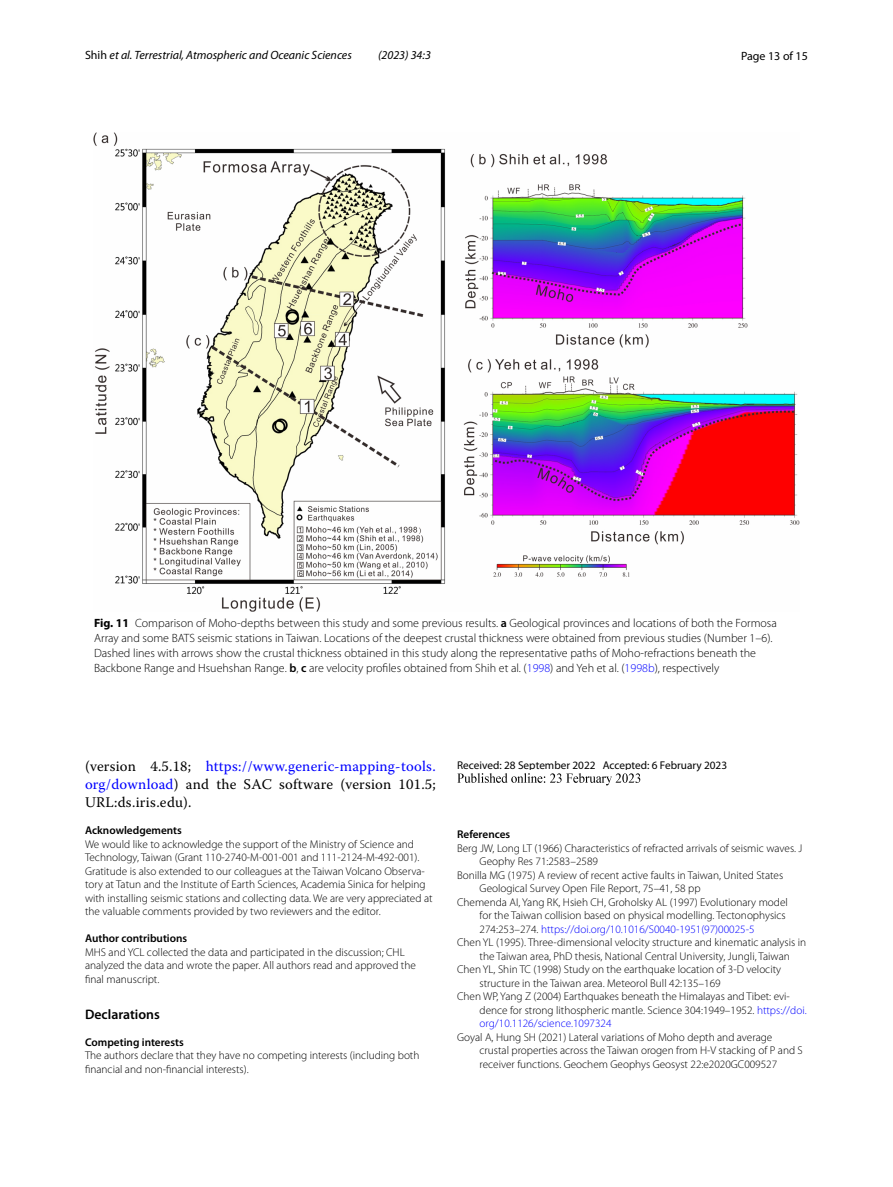
<style>
.page{position:relative;width:893px;height:1187px;background:#fff}
.page>*{position:absolute;margin:0;border:0;box-sizing:border-box;transform-origin:0 0}
.t1{font:14.7px/18px "Warnock Pro";letter-spacing:.015em;color:#000;text-align:justify}
.t2{font:600 13.8px "Myriad Pro";color:#000}
.t3{font:300 12px/15px "Myriad Pro";color:#000}
.t4{font:italic 12px "Myriad Pro";color:#000}
.t5{font:12px "Myriad Pro";color:#000}
.t6{font:300 11.25px/13.5px "Myriad Pro";color:#000}
.t7{font:300 11.25px "Myriad Pro";color:#00f}
.t8{font:600 11.25px "Myriad Pro";color:#000}
.t9{font:11.25px "Myriad Pro";color:#000}
.s1{font-style:normal}
.s2{font-weight:700}
.s3{font-weight:600}
.s4{color:#00f}
.s5{color:#000}
</style>
<div class="page">
<img style="left:457px;top:773px;width:184px;height:13px">
<img style="left:94px;top:133px;width:705px;height:478px">
<p class="t4" style="left:85px;top:48px;width:268px"><span class="s1">Shih</span> et al. Terrestrial, Atmospheric and Oceanic Sciences</p>
<p class="t4" style="left:378px;top:48px;width:54px">(2023) 34:3</p>
<p class="t5" style="left:741px;top:48px;width:68px">Page 13 of 15</p>
<p class="t3" style="left:94px;top:615px;width:684px"><span class="s2">Fig. 11</span> Comparison of Moho-depths between this study and some previous results. <span class="s3">a</span> Geological provinces and locations of both the Formosa Array and some BATS seismic stations in Taiwan. Locations of the deepest crustal thickness were obtained from previous studies (Number 1–6).<br>Dashed lines with arrows show the crustal thickness obtained in this study along the representative paths of Moho-refractions beneath the Backbone Range and Hsuehshan Range. <span class="s3">b</span>, <span class="s3">c</span> are velocity profiles obtained from Shih et al. (<span class="s4">1998</span>) and Yeh et al. (<span class="s4">1998b</span>), respectively</p>
<h1 class="t1" style="left:85px;top:757px;width:352px">(version 4.5.18; <span class="s4">https://www.generic-mapping-tools. org/download</span>) and the SAC software (version 101.5; URL:ds.iris.edu).</h1>
<p class="t8" style="left:85px;top:823px;width:98px">Acknowledgements</p>
<p class="t6" style="left:85px;top:837px;width:349px">We would like to acknowledge the support of the Ministry of Science and Technology, Taiwan (Grant 110-2740-M-001-001 and 111-2124-M-492-001).<br>Gratitude is also extended to our colleagues at the Taiwan Volcano Observa‑ tory at Tatun and the Institute of Earth Sciences, Academia Sinica for helping with installing seismic stations and collecting data. We are very appreciated at the valuable comments provided by two reviewers and the editor.</p>
<p class="t8" style="left:85px;top:931px;width:104px">Author contributions</p>
<p class="t6" style="left:85px;top:945px;width:332px">MHS and YCL collected the data and participated in the discussion; CHL analyzed the data and wrote the paper. All authors read and approved the final manuscript.</p>
<p class="t2" style="left:85px;top:1005px;width:76px">Declarations</p>
<p class="t8" style="left:85px;top:1034px;width:100px">Competing interests</p>
<p class="t6" style="left:85px;top:1048px;width:336px">The authors declare that they have no competing interests (including both financial and non-financial interests).</p>
<p class="t9" style="left:457px;top:758px;width:272px">Received: 28 September 2022 Accepted: 6 February 2023</p>
<p class="t8" style="left:457px;top:827px;width:55px">References</p>
<p class="t6" style="left:457px;top:841px;width:347px">Berg JW, Long LT (1966) Characteristics of refracted arrivals of seismic waves. J</p>
<p class="t6" style="left:480px;top:854px;width:120px">Geophy Res 71:2583–2589</p>
<p class="t6" style="left:457px;top:868px;width:328px">Bonilla MG (1975) A review of recent active faults in Taiwan, United States</p>
<p class="t6" style="left:480px;top:881px;width:223px">Geological Survey Open File Report, 75–41, 58 pp</p>
<p class="t6" style="left:457px;top:895px;width:332px">Chemenda AI, Yang RK, Hsieh CH, Groholsky AL (1997) Evolutionary model</p>
<p class="t6" style="left:480px;top:908px;width:308px">for the Taiwan collision based on physical modelling. Tectonophysics</p>
<p class="t7" style="left:480px;top:922px;width:276px"><span class="s5">274:253–274.</span> https://doi.org/10.1016/S0040- 1951(97)00025-5</p>
<p class="t6" style="left:457px;top:935px;width:350px">Chen YL (1995). Three-dimensional velocity structure and kinematic analysis in</p>
<p class="t6" style="left:480px;top:949px;width:312px">the Taiwan area, PhD thesis, National Central University, Jungli, Taiwan</p>
<p class="t6" style="left:457px;top:962px;width:326px">Chen YL, Shin TC (1998) Study on the earthquake location of 3-D velocity</p>
<p class="t6" style="left:480px;top:976px;width:243px">structure in the Taiwan area. Meteorol Bull 42:135–169</p>
<p class="t6" style="left:457px;top:989px;width:334px">Chen WP, Yang Z (2004) Earthquakes beneath the Himalayas and Tibet: evi‑</p>
<p class="t6" style="left:480px;top:1003px;width:329px">dence for strong lithospheric mantle. Science 304:1949–1952. <span class="s4">https://doi.</span></p>
<p class="t7" style="left:480px;top:1017px;width:133px">org/10.1126/science.1097324</p>
<p class="t6" style="left:480px;top:1030px;width:325px;text-indent:-22px">Goyal A, Hung SH (2021) Lateral variations of Moho depth and average crustal properties across the Taiwan orogen from H-V stacking of P and S receiver functions. Geochem Geophys Geosyst 22:e2020GC009527</p>
</div>
